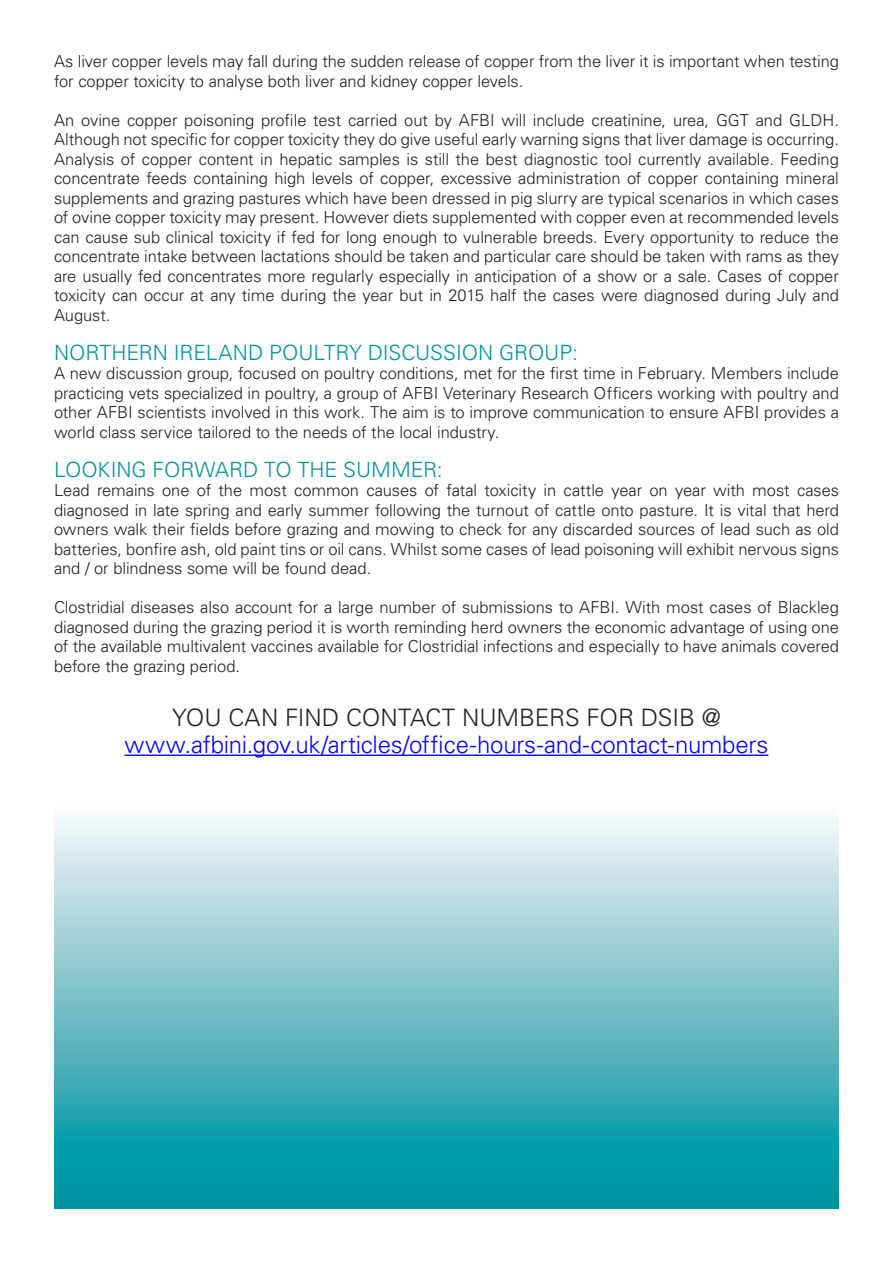
<style>
.page{position:relative;width:893px;height:1263px;background:#fff}
.page>*{position:absolute;margin:0;border:0;box-sizing:border-box;transform-origin:0 0}
.t1{font:300 24px "Univers";letter-spacing:-.01em;color:#00f}
.t2{font:300 24px "Univers";letter-spacing:-.005em;color:#231f20}
.Headings{font:300 21px "Univers";letter-spacing:-.005em;color:#00919f}
.t3{font:300 16.5px/19.5px "Univers";letter-spacing:-.005em;color:#231f20;text-align:justify}
</style>
<div class="page">
<hr style="left:125px;top:754px;width:643px;height:2px;background:#00f">
<svg style="left:54px;top:817px;width:785px;height:392px;background:#6ebfc7"></svg>
<p class="t3" style="left:54px;top:51px;width:786px">As liver copper levels may fall during the sudden release of copper from the liver it is important when testing for copper toxicity to analyse both liver and kidney copper levels.</p>
<p class="t3" style="left:54px;top:110px;width:786px">An ovine copper poisoning profile test carried out by AFBI will include creatinine, urea, GGT and GLDH.<br>Although not specific for copper toxicity they do give useful early warning signs that liver damage is occurring.<br>Analysis of copper content in hepatic samples is still the best diagnostic tool currently available. Feeding concentrate feeds containing high levels of copper, excessive administration of copper containing mineral supplements and grazing pastures which have been dressed in pig slurry are typical scenarios in which cases of ovine copper toxicity may present. However diets supplemented with copper even at recommended levels can cause sub clinical toxicity if fed for long enough to vulnerable breeds. Every opportunity to reduce the concentrate intake between lactations should be taken and particular care should be taken with rams as they are usually fed concentrates more regularly especially in anticipation of a show or a sale. Cases of copper toxicity can occur at any time during the year but in 2015 half the cases were diagnosed during July and August.</p>
<p class="Headings" style="left:54px;top:340px;width:525px">NORTHERN IRELAND POULTRY DISCUSSION GROUP:</p>
<p class="t3" style="left:54px;top:363px;width:787px">A new discussion group, focused on poultry conditions, met for the first time in February. Members include practicing vets specialized in poultry, a group of AFBI Veterinary Research Officers working with poultry and other AFBI scientists involved in this work. The aim is to improve communication to ensure AFBI provides a world class service tailored to the needs of the local industry.</p>
<p class="Headings" style="left:54px;top:457px;width:390px">LOOKING FORWARD TO THE SUMMER:</p>
<p class="t3" style="left:54px;top:480px;width:787px">Lead remains one of the most common causes of fatal toxicity in cattle year on year with most cases diagnosed in late spring and early summer following the turnout of cattle onto pasture. It is vital that herd owners walk their fields before grazing and mowing to check for any discarded sources of lead such as old batteries, bonfire ash, old paint tins or oil cans. Whilst some cases of lead poisoning will exhibit nervous signs and / or blindness some will be found dead.</p>
<p class="t3" style="left:54px;top:597px;width:786px">Clostridial diseases also account for a large number of submissions to AFBI. With most cases of Blackleg diagnosed during the grazing period it is worth reminding herd owners the economic advantage of using one of the available multivalent vaccines available for Clostridial infections and especially to have animals covered before the grazing period.</p>
<p class="t2" style="left:172px;top:703px;width:550px">YOU CAN FIND CONTACT NUMBERS FOR DSIB @</p>
<p class="t1" style="left:125px;top:730px;width:645px">www.afbini.gov.uk/articles/office-hours-and-contact-numbers</p>
</div>
